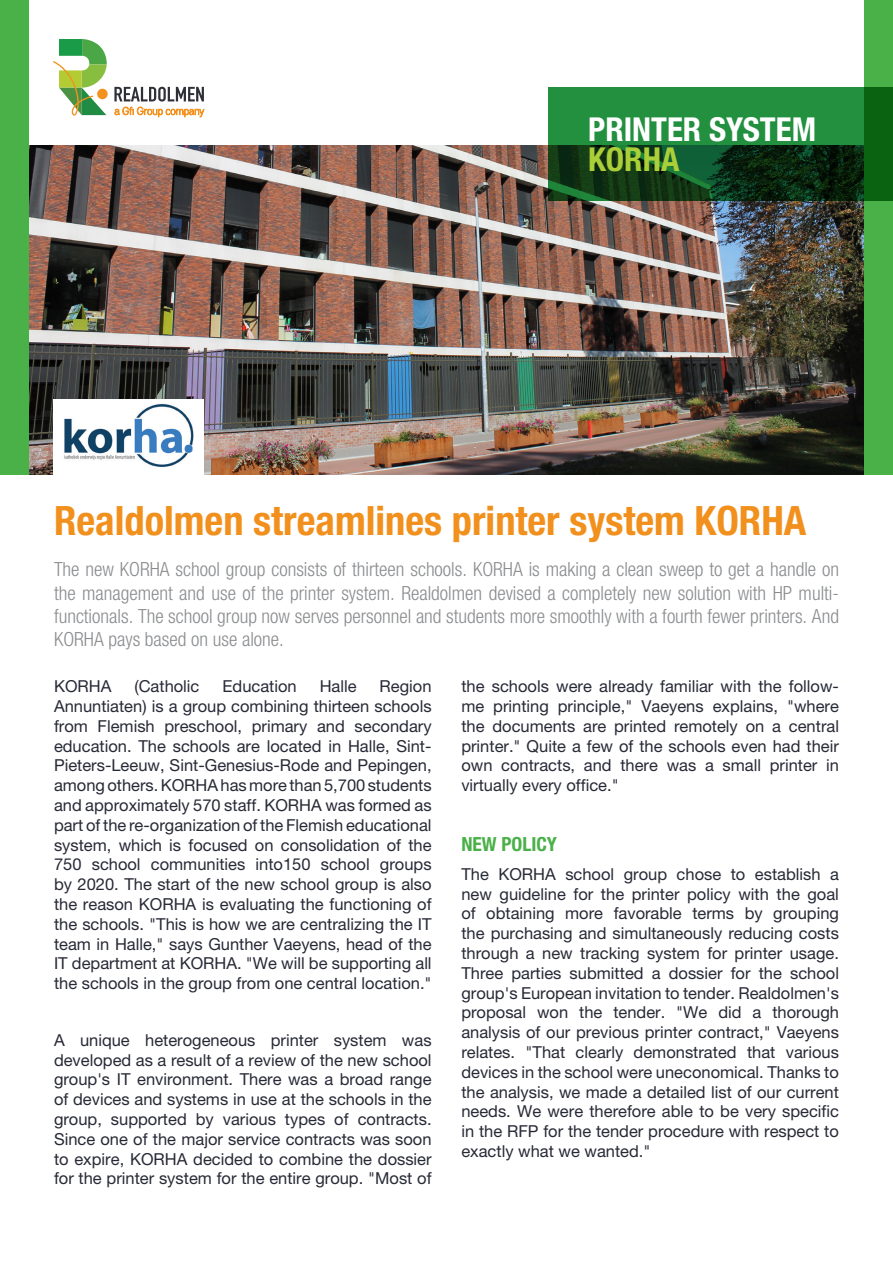
<style>
.page{position:relative;width:893px;height:1263px;background:#fff}
.page>*{position:absolute;margin:0;border:0;box-sizing:border-box;transform-origin:0 0}
.t1{font:700 condensed 40.5px "Helvetica Neue LT Std";color:#f2901d}
.Special_title{font:700 condensed 33px/30px "Helvetica Neue LT Std";color:#fff}
.Title_earlGrey{font:300 condensed 19.5px/23.4px "Helvetica Neue LT Std";color:#8a8c8f;text-align:justify}
.Title_earlGrey-2{font:700 condensed 19.5px "Helvetica Neue LT Std";color:#4ab048}
.Title_earlGrey-3{font:16.5px/19.8px "Helvetica Neue LT Std";color:#272936;text-align:justify}
.s1{color:#abcf38}
</style>
<div class="page">
<div style="left:0;top:0;width:893px;height:474px;background:#4ab048"></div>
<div style="left:29px;top:0;width:835px;height:423px;background:#fff"></div>
<svg style="left:114px;top:87px;width:90px;height:30px"></svg>
<svg style="left:53px;top:39px;width:55px;height:77px"></svg>
<img style="left:29px;top:145px;width:835px;height:329px">
<svg style="left:549px;top:87px;width:344px;height:114px;background:#166329"></svg>
<img style="left:53px;top:399px;width:151px;height:75px">
<p class="Special_title" style="left:588px;top:113px;width:229px">PRINTER SYSTEM<br><span class="s1">KORHA</span></p>
<p class="t1" style="left:54px;top:496px;width:754px">Realdolmen streamlines printer system KORHA</p>
<p class="Title_earlGrey" style="left:54px;top:557px;width:787px">The new KORHA school group consists of thirteen schools. KORHA is making a clean sweep to get a handle on the management and use of the printer system. Realdolmen devised a completely new solution with HP multi&shy;functionals. The school group now serves personnel and students more smoothly with a fourth fewer printers. And KORHA pays based on use alone.</p>
<p class="Title_earlGrey-3" style="left:54px;top:676px;width:59px">KORHA</p>
<p class="Title_earlGrey-3" style="left:134px;top:676px;width:67px">(Catholic</p>
<p class="Title_earlGrey-3" style="left:222px;top:676px;width:76px">Education</p>
<p class="Title_earlGrey-3" style="left:320px;top:676px;width:38px">Halle</p>
<p class="Title_earlGrey-3" style="left:54px;top:676px;width:379px;text-indent:326px">Region Annuntiaten) is a group combining thirteen schools from Flemish preschool, primary and secondary education. The schools are located in Halle, Sint-Pieters-Leeuw, Sint-Genesius-Rode and Pepingen, among others. KORHA has more than 5,700 students and approximately 570 staff. KORHA was formed as part of the re-organization of the Flemish educational system, which is focused on consolidation of the 750 school communities into150 school groups by 2020. The start of the new school group is also the reason KORHA is evaluating the functioning of the schools. "This is how we are centralizing the IT team in Halle," says Gunther Vaeyens, head of the IT department at KORHA. "We will be supporting all the schools in the group from one central location."</p>
<p class="Title_earlGrey-3" style="left:54px;top:1030px;width:379px">A unique heterogeneous printer system was developed as a result of a review of the new school group's IT environment. There was a broad range of devices and systems in use at the schools in the group, supported by various types of contracts.<br>Since one of the major service contracts was soon to expire, KORHA decided to combine the dossier for the printer system for the entire group. "Most of</p>
<p class="Title_earlGrey-3" style="left:461px;top:676px;width:379px">the schools were already familiar with the follow&shy;me printing principle," Vaeyens explains, "where the documents are printed remotely on a central printer." Quite a few of the schools even had their own contracts, and there was a small printer in virtually every office."</p>
<p class="Title_earlGrey-2" style="left:461px;top:833px;width:97px">NEW POLICY</p>
<p class="Title_earlGrey-3" style="left:461px;top:864px;width:379px">The KORHA school group chose to establish a new guideline for the printer policy with the goal of obtaining more favorable terms by grouping the purchasing and simultaneously reducing costs through a new tracking system for printer usage.<br>Three parties submitted a dossier for the school group's European invitation to tender. Realdolmen's proposal won the tender. "We did a thorough analysis of our previous printer contract," Vaeyens relates. "That clearly demonstrated that various devices in the school were uneconomical. Thanks to the analysis, we made a detailed list of our current needs. We were therefore able to be very specific in the RFP for the tender procedure with respect to exactly what we wanted."</p>
</div>
